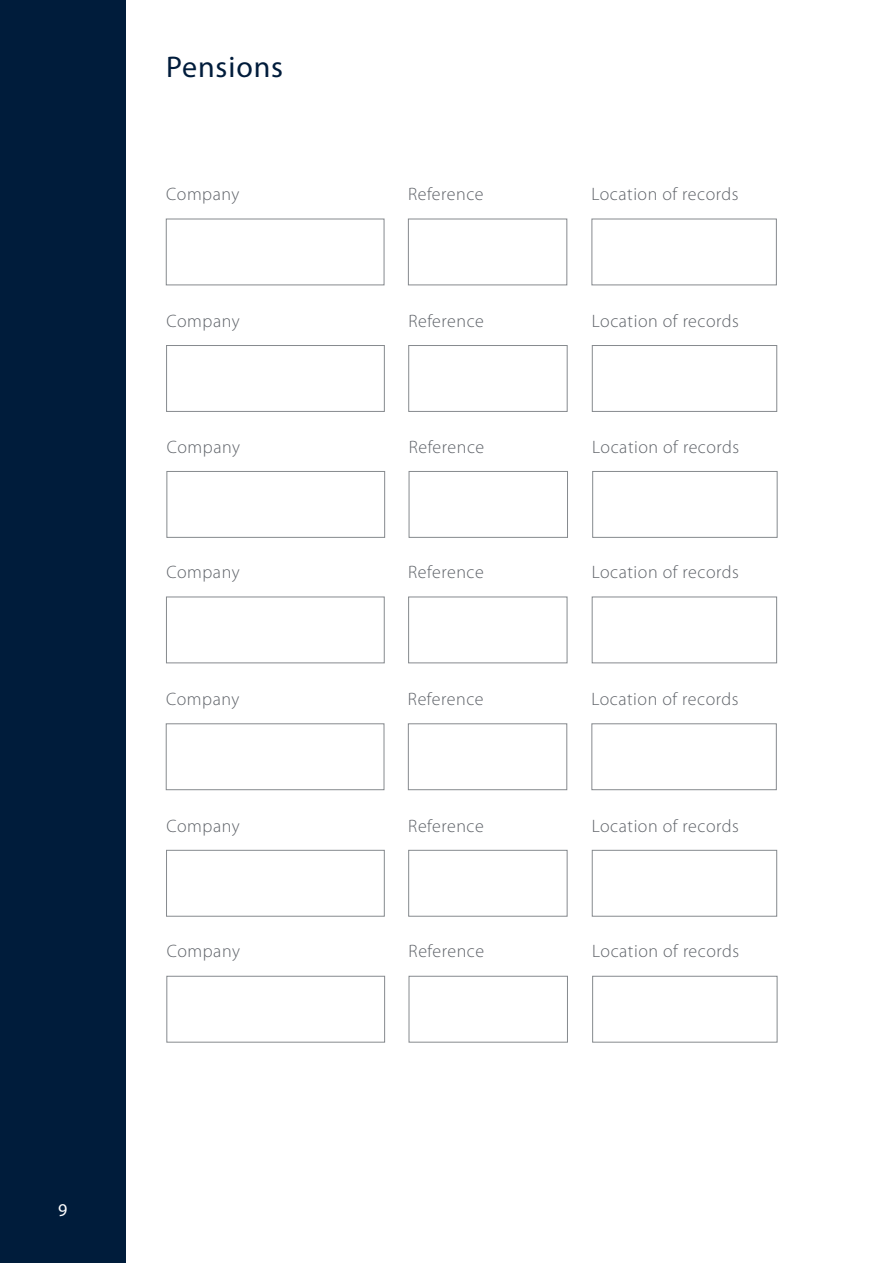
<style>
.page{position:relative;width:893px;height:1263px;background:#fff}
.page>*{position:absolute;margin:0;border:0;box-sizing:border-box;transform-origin:0 0}
.t1{font:30px "Myriad Pro";letter-spacing:.03em;color:#001c3b}
.t2{font:300 18px "Myriad Pro";letter-spacing:.03em;color:#5f6369}
.t3{font:18px "Myriad Pro";color:#fff}
</style>
<div class="page">
<div style="left:0;top:0;width:125px;height:1263px;background:#001c3b"></div>
<div style="left:166px;top:219px;width:218px;height:66px;border:1px solid #868a8e"></div>
<div style="left:408px;top:219px;width:159px;height:66px;border:1px solid #868a8e"></div>
<div style="left:166px;top:345px;width:219px;height:67px;border:1px solid #868a8e"></div>
<div style="left:408px;top:345px;width:160px;height:67px;border:1px solid #868a8e"></div>
<div style="left:166px;top:471px;width:219px;height:67px;border:1px solid #868a8e"></div>
<div style="left:409px;top:471px;width:159px;height:67px;border:1px solid #868a8e"></div>
<div style="left:166px;top:597px;width:219px;height:66px;border:1px solid #868a8e"></div>
<div style="left:408px;top:597px;width:159px;height:66px;border:1px solid #868a8e"></div>
<div style="left:591px;top:219px;width:186px;height:66px;border:1px solid #868a8e"></div>
<div style="left:592px;top:345px;width:185px;height:67px;border:1px solid #868a8e"></div>
<div style="left:592px;top:471px;width:185px;height:67px;border:1px solid #868a8e"></div>
<div style="left:592px;top:597px;width:185px;height:66px;border:1px solid #868a8e"></div>
<div style="left:166px;top:723px;width:218px;height:67px;border:1px solid #868a8e"></div>
<div style="left:408px;top:723px;width:159px;height:67px;border:1px solid #868a8e"></div>
<div style="left:166px;top:850px;width:219px;height:66px;border:1px solid #868a8e"></div>
<div style="left:408px;top:850px;width:159px;height:66px;border:1px solid #868a8e"></div>
<div style="left:166px;top:976px;width:219px;height:66px;border:1px solid #868a8e"></div>
<div style="left:409px;top:976px;width:159px;height:66px;border:1px solid #868a8e"></div>
<div style="left:591px;top:723px;width:186px;height:67px;border:1px solid #868a8e"></div>
<div style="left:592px;top:850px;width:185px;height:66px;border:1px solid #868a8e"></div>
<div style="left:592px;top:976px;width:185px;height:66px;border:1px solid #868a8e"></div>
<p class="t3" style="left:58px;top:1198px;width:11px">9</p>
<p class="t1" style="left:166px;top:48px;width:119px">Pensions</p>
<p class="t2" style="left:166px;top:184px;width:75px">Company</p>
<p class="t2" style="left:408px;top:184px;width:77px">Reference</p>
<p class="t2" style="left:166px;top:311px;width:75px">Company</p>
<p class="t2" style="left:408px;top:311px;width:77px">Reference</p>
<p class="t2" style="left:167px;top:437px;width:75px">Company</p>
<p class="t2" style="left:409px;top:437px;width:77px">Reference</p>
<p class="t2" style="left:166px;top:562px;width:75px">Company</p>
<p class="t2" style="left:408px;top:562px;width:77px">Reference</p>
<p class="t2" style="left:166px;top:689px;width:75px">Company</p>
<p class="t2" style="left:408px;top:689px;width:77px">Reference</p>
<p class="t2" style="left:166px;top:816px;width:75px">Company</p>
<p class="t2" style="left:408px;top:816px;width:77px">Reference</p>
<p class="t2" style="left:167px;top:941px;width:75px">Company</p>
<p class="t2" style="left:409px;top:941px;width:77px">Reference</p>
<p class="t2" style="left:591px;top:184px;width:149px">Location of records</p>
<p class="t2" style="left:592px;top:311px;width:149px">Location of records</p>
<p class="t2" style="left:592px;top:437px;width:149px">Location of records</p>
<p class="t2" style="left:592px;top:562px;width:149px">Location of records</p>
<p class="t2" style="left:591px;top:689px;width:149px">Location of records</p>
<p class="t2" style="left:592px;top:816px;width:149px">Location of records</p>
<p class="t2" style="left:592px;top:941px;width:149px">Location of records</p>
</div>
